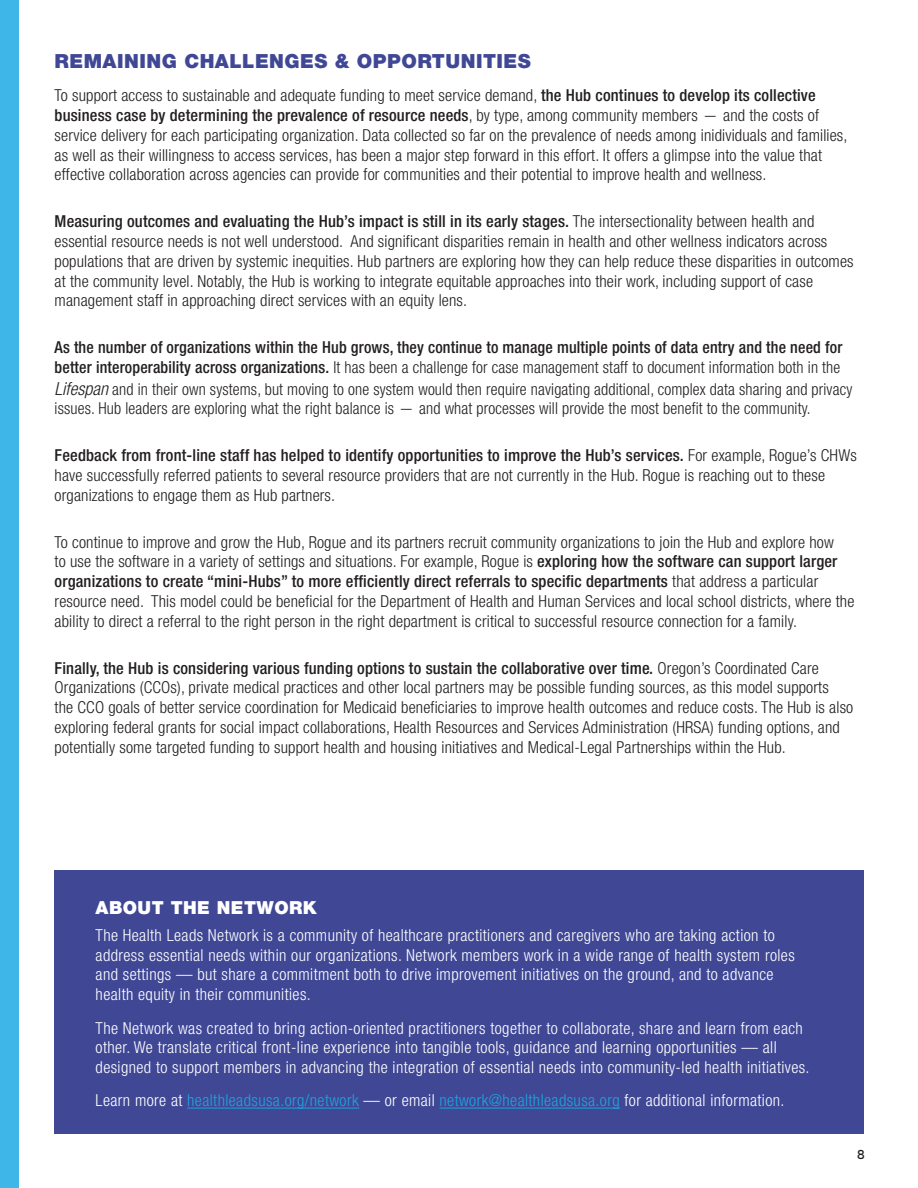
<style>
.page{position:relative;width:918px;height:1188px;background:#fff}
.page>*{position:absolute;margin:0;border:0;box-sizing:border-box;transform-origin:0 0}
.t1{font:900 19.5px "Helvetica Neue LT Std";letter-spacing:.025em;color:#404896}
.t2{font:900 18px "Helvetica Neue LT Std";letter-spacing:.025em;color:#fff}
.t3{font:300 condensed 16.5px/19.8px "Helvetica Neue LT Std";letter-spacing:.01em;color:#231f20}
.t4{font:300 condensed 16.5px/19.8px "Helvetica Neue LT Std";letter-spacing:.025em;color:#fff}
.t5{font:500 condensed 16.5px/19.8px "Helvetica Neue LT Std";letter-spacing:.01em;color:#231f20}
.t6{font:300 condensed 16.5px "Helvetica Neue LT Std";letter-spacing:.025em;color:#1ea3dd}
.t7{font:13.5px "Chivo";color:#231f20}
.s1{font-weight:500}
.s2{font-weight:300}
.s3{font-style:italic;font-size:18px}
.s4{color:#fff}
</style>
<div class="page">
<div style="left:54px;top:870px;width:810px;height:264px;background:#404896"></div>
<div style="left:0;top:0;width:19px;height:1188px;background:#3eb7e8"></div>
<hr style="left:187px;top:1108px;width:172px;height:1px;background:#1ea3dd">
<hr style="left:440px;top:1108px;width:180px;height:1px;background:#1ea3dd">
<p class="t1" style="left:55px;top:49px;width:478px">REMAINING CHALLENGES &amp; OPPORTUNITIES</p>
<p class="t3" style="left:55px;top:85px;width:794px">To support access to sustainable and adequate funding to meet service demand, <span class="s1">the Hub continues to develop its collective business case by determining the prevalence of resource needs</span>, by type, among community members - and the costs of service delivery for each participating organization. Data collected so far on the prevalence of needs among inidividuals and families, as well as their willingness to access services, has been a major step forward in this effort. It offers a glimpse into the value that effective collaboration across agencies can provide for communities and their potential to improve health and wellness.</p>
<p class="t3" style="left:55px;top:211px;width:801px"><span class="s1">Measuring outcomes and evaluating the Hub’s impact is still in its early stages.</span> The intersectionality between health and essential resource needs is not well understood. And significant disparities remain in health and other wellness indicators across populations that are driven by systemic inequities. Hub partners are exploring how they can help reduce these disparities in outcomes at the community level. Notably, the Hub is working to integrate equitable approaches into their work, including support of case management staff in approaching direct services with an equity lens.</p>
<p class="t5" style="left:55px;top:337px;width:789px">As the number of organizations within the Hub grows, they continue to manage multiple points of data entry and the need for better interoperability across organizations. <span class="s2">It has been a challenge for case management staff to document information both in the</span></p>
<p class="t3" style="left:55px;top:379px;width:799px"><span class="s3">Lifespan</span> and in their own systems, but moving to one system would then require navigating additional, complex data sharing and privacy issues. Hub leaders are exploring what the right balance is - and what processes will provide the most benefit to the community.</p>
<p class="t3" style="left:55px;top:445px;width:804px"><span class="s1">Feedback from front-line staff has helped to identify opportunities to improve the Hub’s services.</span> For example, Rogue’s CHWs have successfully referred patients to several resource providers that are not currently in the Hub. Rogue is reaching out to these organizations to engage them as Hub partners.</p>
<p class="t3" style="left:55px;top:532px;width:801px">To continue to improve and grow the Hub, Rogue and its partners recruit community organizations to join the Hub and explore how<br>to use the software in a variety of settings and situations. For example, Rogue is <span class="s1">exploring how the software can support larger organizations to create “mini-Hubs” to more efficiently direct referrals to specific departments</span> that address a particular resource need. This model could be beneficial for the Department of Health and Human Services and local school districts, where the ability to direct a referral to the right person in the right department is critical to successful resource connection for a family.</p>
<p class="t3" style="left:55px;top:658px;width:800px"><span class="s1">Finally, the Hub is considering various funding options to sustain the collaborative over time.</span> Oregon’s Coordinated Care Organizations (CCOs), private medical practices and other local partners may be possible funding sources, as this model supports<br>the CCO goals of better service coordination for Medicaid beneficiaries to improve health outcomes and reduce costs. The Hub is also exploring federal grants for social impact collaborations, Health Resources and Services Administration (HRSA) funding options, and potentially some targeted funding to support health and housing initiatives and Medical-Legal Partnerships within the Hub.</p>
<p class="t2" style="left:96px;top:897px;width:223px">ABOUT THE NETWORK</p>
<p class="t4" style="left:96px;top:925px;width:701px">The Health Leads Network is a community of healthcare practitioners and caregivers who are taking action to address essential needs within our organizations. Network members work in a wide range of health system roles and settings — but share a commitment both to drive improvement initiatives on the ground, and to advance health equity in their communities.</p>
<p class="t4" style="left:96px;top:1018px;width:716px">The Network was created to bring action-oriented practitioners together to collaborate, share and learn from each other. We translate critical front-line experience into tangible tools, guidance and learning opportunities — all designed to support members in advancing the integration of essential needs into community-led health initiatives.</p>
<p class="t6" style="left:96px;top:1091px;width:690px"><span class="s4">Learn more at</span> healthleadsusa.org/network <span class="s4">— or email</span> network@healthleadsusa.org <span class="s4">for additional information.</span></p>
<p class="t7" style="left:857px;top:1146px;width:10px">8</p>
</div>
